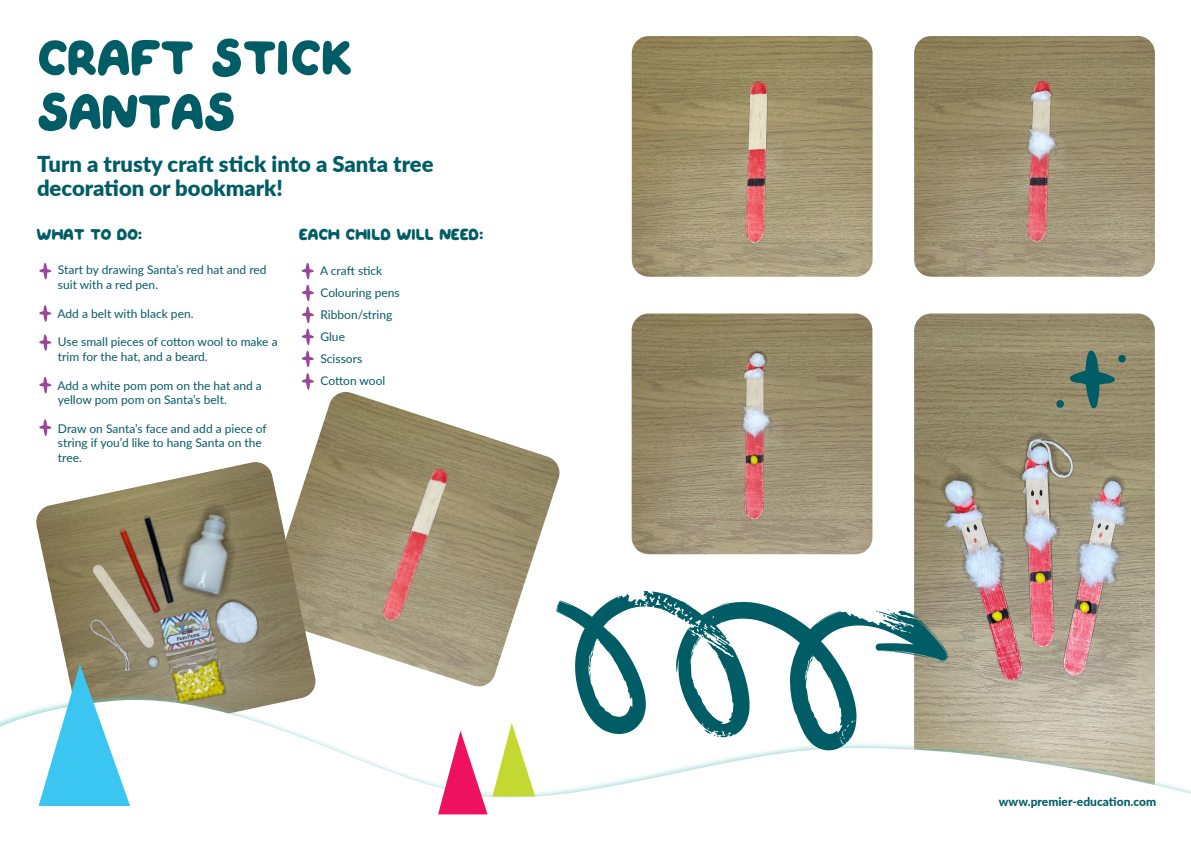
<style>
.page{position:relative;width:1191px;height:842px;background:#fff}
.page>*{position:absolute;margin:0;border:0;box-sizing:border-box;transform-origin:0 0}
.t1{font:50px "QUIRKYSPRING Regular";color:#005d65}
.t2{font:900 22px/24px "Lato";color:#005d65}
.t3{font:16px "QUIRKYSPRING Regular";color:#005d65}
.t4{font:12px/14.4px "Lato";color:#065a63}
.t5{font:800 12px "Lato";color:#005d65}
</style>
<div class="page">
<img style="left:310px;top:392px;width:250px;height:295px">
<img style="left:36px;top:462px;width:281px;height:226px">
<img style="left:631px;top:313px;width:241px;height:241px">
<img style="left:914px;top:313px;width:240px;height:375px">
<svg style="left:0;top:688px;width:1191px;height:127px"></svg>
<svg style="left:438px;top:723px;width:97px;height:91px"></svg>
<svg style="left:39px;top:664px;width:91px;height:142px"></svg>
<svg style="left:302px;top:263px;width:12px;height:16px"></svg>
<svg style="left:302px;top:285px;width:12px;height:16px"></svg>
<svg style="left:302px;top:307px;width:12px;height:16px"></svg>
<svg style="left:39px;top:263px;width:13px;height:16px"></svg>
<svg style="left:39px;top:305px;width:13px;height:17px"></svg>
<svg style="left:39px;top:334px;width:13px;height:17px"></svg>
<svg style="left:39px;top:377px;width:13px;height:16px"></svg>
<svg style="left:302px;top:329px;width:12px;height:38px"></svg>
<svg style="left:302px;top:373px;width:12px;height:17px"></svg>
<svg style="left:556px;top:591px;width:392px;height:159px"></svg>
<svg style="left:879px;top:605px;width:69px;height:57px"></svg>
<svg style="left:697px;top:635px;width:8px;height:10px"></svg>
<svg style="left:1055px;top:350px;width:72px;height:58px;background:#73816b"></svg>
<img style="left:632px;top:36px;width:240px;height:241px">
<img style="left:914px;top:36px;width:240px;height:241px">
<svg style="left:39px;top:419px;width:13px;height:17px"></svg>
<p class="t1" style="left:37px;top:20px;width:32px">CRA</p>
<p class="t1" style="left:130px;top:20px;width:109px">FT STIC</p>
<p class="t1" style="left:320px;top:20px;width:32px">K</p>
<p class="t1" style="left:37px;top:74px;width:34px">SANTAS</p>
<p class="t2" style="left:37px;top:151px;width:398px">Turn a trusty craft stick into a Santa tree decoration or bookmark!</p>
<p class="t3" style="left:36px;top:222px;width:107px">WHAT TO DO:</p>
<p class="t4" style="left:58px;top:262px;width:210px">Start by drawing Santa’s red hat and red suit with a red pen.</p>
<p class="t4" style="left:58px;top:306px;width:137px">Add a belt with black pen.</p>
<p class="t4" style="left:58px;top:334px;width:221px">Use small pieces of cotton wool to make a trim for the hat, and a beard.</p>
<p class="t4" style="left:58px;top:378px;width:206px">Add a white pom pom on the hat and a yellow pom pom on Santa’s belt.</p>
<p class="t4" style="left:58px;top:421px;width:210px">Draw on Santa’s face and add a piece of string if you’d like to hang Santa on the tree.</p>
<p class="t3" style="left:299px;top:222px;width:186px">EACH CHILD WILL NEED:</p>
<p class="t4" style="left:320px;top:263px;width:64px">A craft stick</p>
<p class="t4" style="left:320px;top:285px;width:81px">Colouring pens</p>
<p class="t4" style="left:320px;top:307px;width:73px">Ribbon/string</p>
<p class="t4" style="left:320px;top:329px;width:26px">Glue</p>
<p class="t4" style="left:320px;top:351px;width:43px">Scissors</p>
<p class="t4" style="left:320px;top:373px;width:66px">Cotton wool</p>
<p class="t5" style="left:999px;top:793px;width:159px">www.premier-education.com</p>
</div>
